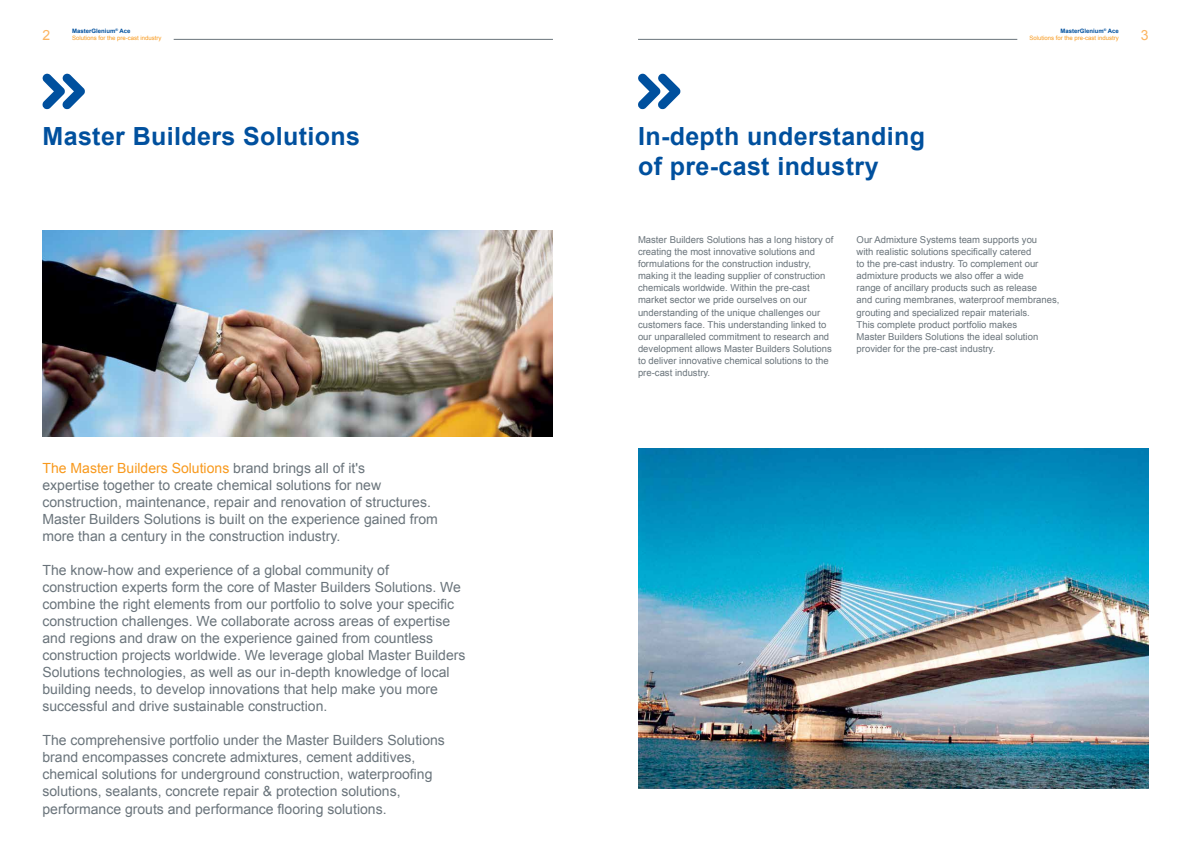
<style>
.page{position:relative;width:1191px;height:842px;background:#fff}
.page>*{position:absolute;margin:0;border:0;box-sizing:border-box;transform-origin:0 0}
.t1{font:700 25px/30px "Arial";letter-spacing:.015em;color:#00509e}
.t2{font:14px/17px "Arial";color:#6a747b}
.t3{font:14px "Arial";color:#fcb562}
.t4{font:9.5px/12.1px "Arial";color:#6a747b}
.t5{font:6px/7.1px "Arial";color:#f8991d;text-align:right}
.s1{font-weight:700;color:#00509e}
.s2{color:#f8991d}
</style>
<div class="page">
<img style="left:43px;top:231px;width:510px;height:206px">
<hr style="left:174px;top:39px;width:379px;height:1px;background:#6a747b">
<hr style="left:638px;top:39px;width:379px;height:1px;background:#6a747b">
<svg style="left:638px;top:74px;width:42px;height:35px"></svg>
<svg style="left:42px;top:74px;width:43px;height:35px"></svg>
<img style="left:638px;top:449px;width:510px;height:340px">
<p class="t5" style="left:72px;top:27px;width:91px;text-align:left"><span class="s1">MasterGlenium</span><sup>®</sup> <span class="s1">Ace<br></span>Solutions for the pre-cast industry</p>
<p class="t5" style="left:1029px;top:27px;width:91px"><span class="s1">MasterGlenium</span><sup>®</sup> <span class="s1">Ace<br></span>Solutions for the pre-cast industry</p>
<p class="t3" style="left:43px;top:26px;width:9px">2</p>
<p class="t3" style="left:1140px;top:26px;width:9px">3</p>
<h1 class="t1" style="left:43px;top:122px;width:319px">Master Builders Solutions</h1>
<p class="t2" style="left:43px;top:460px;width:397px"><span class="s2">The Master Builders Solutions</span> brand brings all of it's<br>expertise together to create chemical solutions for new construction, maintenance, repair and renovation of structures.<br>Master Builders Solutions is built on the experience gained from more than a century in the construction industry.</p>
<p class="t2" style="left:43px;top:562px;width:424px">The know-how and experience of a global community of construction experts form the core of Master Builders Solutions. We combine the right elements from our portfolio to solve your specific construction challenges. We collaborate across areas of expertise and regions and draw on the experience gained from countless construction projects worldwide. We leverage global Master Builders Solutions technologies, as well as our in-depth knowledge of local building needs, to develop innovations that help make you more successful and drive sustainable construction.</p>
<p class="t2" style="left:43px;top:732px;width:404px">The comprehensive portfolio under the Master Builders Solutions brand encompasses concrete admixtures, cement additives, chemical solutions for underground construction, waterproofing solutions, sealants, concrete repair &amp; protection solutions, performance grouts and performance flooring solutions.</p>
<h1 class="t1" style="left:638px;top:122px;width:289px">In-depth understanding of pre-cast industry</h1>
<p class="t4" style="left:638px;top:233px;width:197px">Master Builders Solutions has a long history of creating the most innovative solutions and formulations for the construction industry, making it the leading supplier of construction chemicals worldwide. Within the pre-cast market sector we pride ourselves on our understanding of the unique challenges our customers face. This understanding linked to our unparalleled commitment to research and development allows Master Builders Solutions to deliver innovative chemical solutions to the pre-cast industry.</p>
<p class="t4" style="left:856px;top:233px;width:204px">Our Admixture Systems team supports you<br>with realistic solutions specifically catered<br>to the pre-cast industry. To complement our admixture products we also offer a wide<br>range of ancillary products such as release<br>and curing membranes, waterproof membranes, grouting and specialized repair materials.<br>This complete product portfolio makes<br>Master Builders Solutions the ideal solution provider for the pre-cast industry.</p>
</div>
